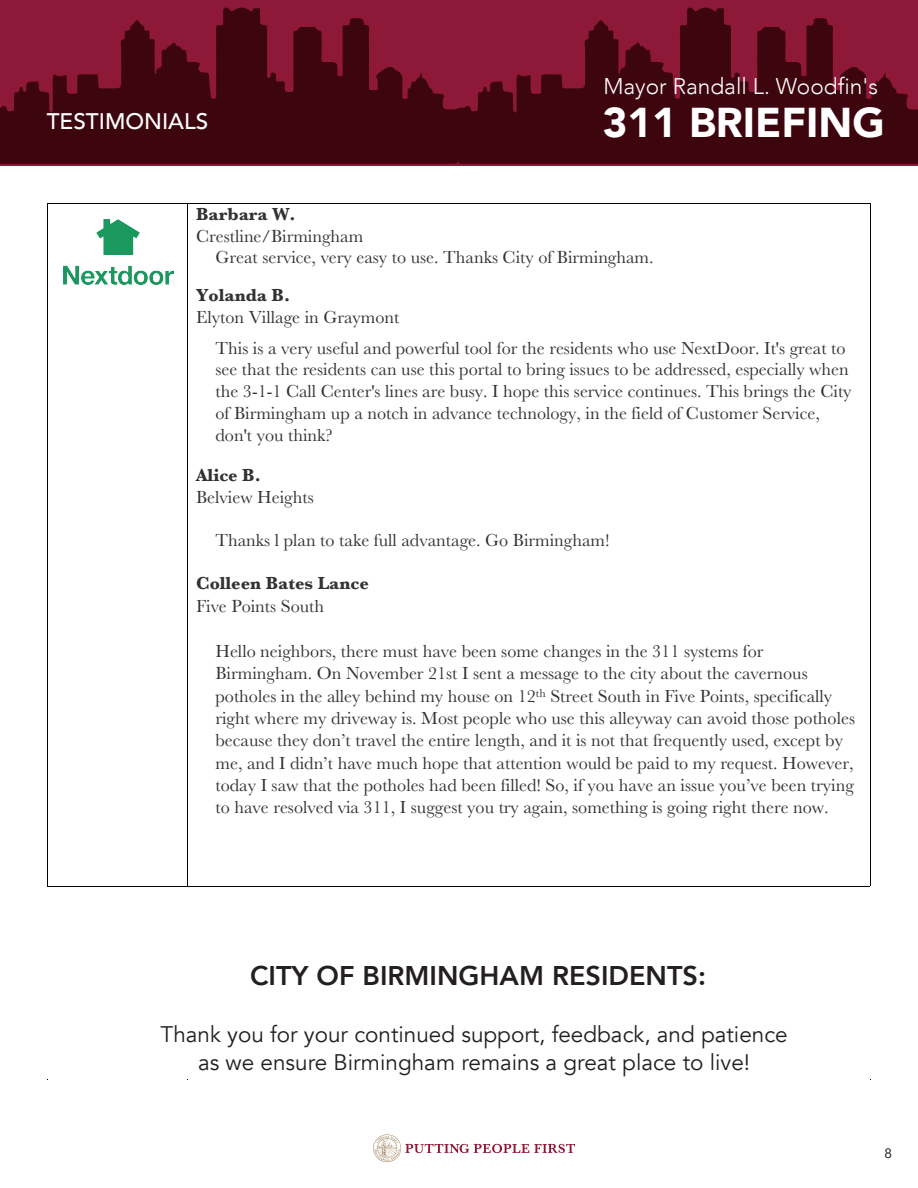
<style>
.page{position:relative;width:918px;height:1188px;background:#fff}
.page>*{position:absolute;margin:0;border:0;box-sizing:border-box;transform-origin:0 0}
.t1{font:900 41.55px "Avenir";color:#fff}
.t2{font:800 27px "Avenir";color:#231f20}
.t3{font:300 22.65px "Avenir";color:#fff}
.t4{font:22.5px/28.5px "Avenir";color:#231f20;text-align:center}
.t5{font:500 22.5px "Avenir";color:#fff}
.t6{font:18.15px/22.4px "Baskerville";color:#313232}
.t7{font:700 18.15px "Baskerville";color:#313232}
.t8{font:13.5px "Avenir";color:#231f20}
</style>
<div class="page">
<div style="left:0;top:0;width:918px;height:165px;background:#8e1838"></div>
<svg style="left:0;top:8px;width:918px;height:156px;fill:#3d050e"></svg>
<hr style="left:48px;top:203px;width:139px;height:1px;background:#040503">
<hr style="left:188px;top:203px;width:682px;height:1px;background:#040503">
<hr style="left:47px;top:203px;width:1px;height:684px;background:#040503">
<hr style="left:48px;top:886px;width:139px;height:1px;background:#040503">
<hr style="left:188px;top:203px;width:1px;height:684px;background:#040503">
<hr style="left:188px;top:886px;width:682px;height:1px;background:#040503">
<hr style="left:870px;top:203px;width:1px;height:683px;background:#040503">
<img style="left:63px;top:220px;width:110px;height:65px">
<svg style="left:373px;top:1134px;width:202px;height:28px"></svg>
<p class="t5" style="left:47px;top:101px;width:163px">TESTIMONIALS</p>
<p class="t3" style="left:603px;top:73px;width:276px">Mayor Randall L. Woodfin's</p>
<h1 class="t1" style="left:603px;top:87px;width:283px">311 BRIEFING</h1>
<p class="t7" style="left:196px;top:202px;width:101px">Barbara W.</p>
<p class="t6" style="left:215px;top:226px;width:440px;line-height:20.7px;text-indent:-19px">Crestline/Birmingham<br>Great service, very easy to use. Thanks City of Birmingham.</p>
<p class="t7" style="left:196px;top:283px;width:96px">Yolanda B.</p>
<p class="t6" style="left:215px;top:303px;width:632px;line-height:30.2px;text-indent:-19px">Elyton Village in Graymont<br>This is a very useful and powerful tool for the residents who use NextDoor. It's great to</p>
<p class="t6" style="left:215px;top:359px;width:638px;line-height:21.8px">see that the residents can use this portal to bring issues to be addressed, especially when the 3-1-1 Call Center's lines are busy. I hope this service continues. This brings the City of Birmingham up a notch in advance technology, in the field of Customer Service, don't you think?</p>
<p class="t7" style="left:196px;top:463px;width:66px">Alice B.</p>
<p class="t6" style="left:196px;top:487px;width:119px">Belview Heights</p>
<p class="t6" style="left:215px;top:529px;width:396px">Thanks l plan to take full advantage. Go Birmingham!</p>
<p class="t7" style="left:196px;top:571px;width:174px">Colleen Bates Lance</p>
<p class="t6" style="left:196px;top:595px;width:130px">Five Points South</p>
<p class="t6" style="left:215px;top:640px;width:641px">Hello neighbors, there must have been some changes in the 311 systems for Birmingham. On November 21st I sent a message to the city about the cavernous potholes in the alley behind my house on 12<sup>th</sup> Street South in Five Points, specifically right where my driveway is. Most people who use this alleyway can avoid those potholes because they don’t travel the entire length, and it is not that frequently used, except by me, and I didn’t have much hope that attention would be paid to my request. However, today I saw that the potholes had been filled! So, if you have an issue you’ve been trying to have resolved via 311, I suggest you try again, something is going right there now.</p>
<h2 class="t2" style="left:250px;top:954px;width:457px">CITY OF BIRMINGHAM RESIDENTS:</h2>
<p class="t4" style="left:161px;top:1020px;width:629px">Thank you for your continued support, feedback, and patience as we ensure Birmingham remains a great place to live!</p>
<p class="t8" style="left:884px;top:1143px;width:9px">8</p>
</div>
